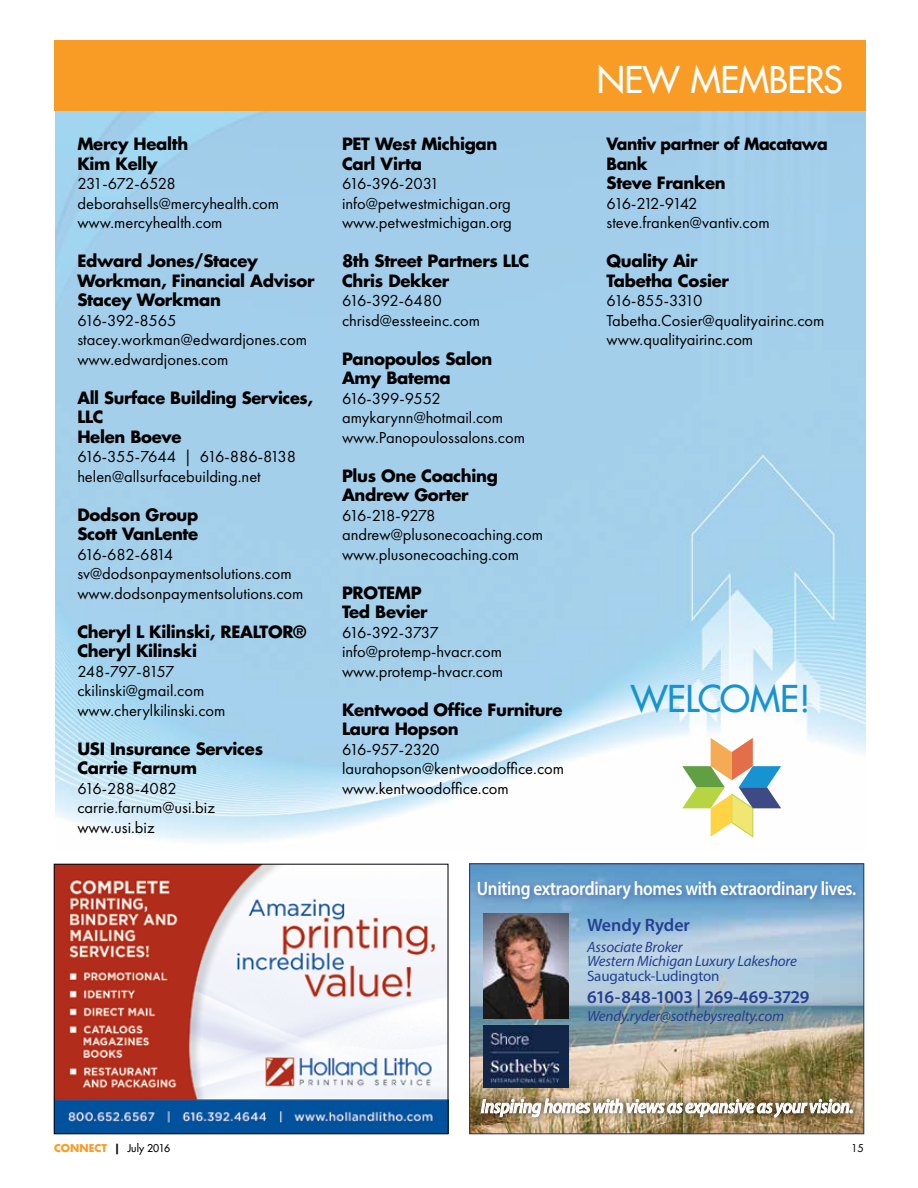
<style>
.page{position:relative;width:918px;height:1188px;background:#fff}
.page>*{position:absolute;margin:0;border:0;box-sizing:border-box;transform-origin:0 0}
.t1{font:36px "Futura";letter-spacing:-.015em;color:#fff}
.t2{font:36px "Futura";letter-spacing:-.015em;color:#1893d2}
.t3{font:600 19.5px "Myriad Pro";letter-spacing:-.02em;color:#fff;scale:.88 1}
.t4{font:italic 600 19.5px "Myriad Pro";letter-spacing:-.02em;color:#fff;scale:.88 1}
.t5{font:600 18px "Myriad Pro";letter-spacing:-.01em;color:#25408f}
.t6{font:16.5px/19.5px "Futura PT";color:#000}
.t7{font:700 16.5px/19.5px "Futura";letter-spacing:-.02em;color:#000}
.t8{font:700 16.5px/19.5px "Futura";letter-spacing:-.02em;color:#000;scale:.95 1}
.t9{font:italic 15px/14.7px "Myriad Pro";letter-spacing:-.01em;color:#25408f}
.t10{font:15px "Myriad Pro";letter-spacing:-.01em;color:#25408f}
.t11{font:10.5px "Futura";color:#000}
.t12{font:10.5px "Futura";color:#000}
.s1{font-weight:700;color:#f99c25}
.s2{font-weight:700}
</style>
<div class="page">
<img style="left:55px;top:111px;width:810px;height:732px">
<div style="left:54px;top:40px;width:811px;height:71px;background:#f99c25"></div>
<svg style="left:682px;top:738px;width:99px;height:99px"></svg>
<img style="left:471px;top:866px;width:391px;height:266px">
<img style="left:483px;top:1025px;width:85px;height:63px">
<div style="left:472px;top:876px;width:392px;height:33px;background:#25408f;opacity:.59"></div>
<svg style="left:474px;top:1091px;width:386px;height:33px;background:#a99266"></svg>
<svg style="left:481px;top:1099px;width:372px;height:19px;background:#a49880"></svg>
<img style="left:483px;top:913px;width:85px;height:105px">
<div style="left:469px;top:864px;width:395px;height:270px;border:1px solid #292f76"></div>
<img style="left:56px;top:866px;width:390px;height:266px">
<div style="left:54px;top:864px;width:394px;height:270px;border:1px solid #000"></div>
<p class="t7" style="left:77px;top:134px;width:112px">Mercy Health<br>Kim Kelly</p>
<p class="t6" style="left:77px;top:174px;width:203px">231-672-6528 deborahsells@mercyhealth.com www.mercyhealth.com</p>
<p class="t7" style="left:77px;top:251px;width:239px">Edward Jones/Stacey<br>Workman, Financial Advisor<br>Stacey Workman</p>
<p class="t6" style="left:77px;top:311px;width:231px">616-392-8565 stacey.workman@edwardjones.com www.edwardjones.com</p>
<p class="t7" style="left:77px;top:388px;width:237px">All Surface Building Services,<br>LLC<br>Helen Boeve</p>
<p class="t6" style="left:77px;top:447px;width:220px">616-355-7644 | 616-886-8138 helen@allsurfacebuilding.net</p>
<p class="t7" style="left:77px;top:505px;width:123px">Dodson Group<br>Scott VanLente</p>
<p class="t6" style="left:77px;top:545px;width:228px">616-682-6814 sv@dodsonpaymentsolutions.com www.dodsonpaymentsolutions.com</p>
<p class="t7" style="left:77px;top:622px;width:231px">Cheryl L Kilinski, REALTOR®<br>Cheryl Kilinski</p>
<p class="t6" style="left:77px;top:662px;width:150px">248-797-8157 ckilinski@gmail.com www.cherylkilinski.com</p>
<p class="t7" style="left:77px;top:739px;width:187px">USI Insurance Services<br>Carrie Farnum</p>
<p class="t6" style="left:77px;top:779px;width:139px">616-288-4082 carrie.farnum@usi.biz www.usi.biz</p>
<p class="t7" style="left:342px;top:134px;width:157px">PET West Michigan<br>Carl Virta</p>
<p class="t6" style="left:342px;top:174px;width:171px">616-396-2031 info@petwestmichigan.org www.petwestmichigan.org</p>
<p class="t7" style="left:342px;top:251px;width:189px">8th Street Partners LLC<br>Chris Dekker</p>
<p class="t6" style="left:342px;top:291px;width:140px">616-392-6480 chrisd@essteeinc.com</p>
<p class="t7" style="left:342px;top:349px;width:152px">Panopoulos Salon<br>Amy Batema</p>
<p class="t6" style="left:342px;top:389px;width:185px">616-399-9552 amykarynn@hotmail.com www.Panopoulossalons.com</p>
<p class="t7" style="left:342px;top:466px;width:157px">Plus One Coaching<br>Andrew Gorter</p>
<p class="t6" style="left:342px;top:506px;width:203px">616-218-9278 andrew@plusonecoaching.com www.plusonecoaching.com</p>
<p class="t7" style="left:342px;top:583px;width:87px">PROTEMP<br>Ted Bevier</p>
<p class="t6" style="left:342px;top:623px;width:163px">616-392-3737 info@protemp-hvacr.com www.protemp-hvacr.com</p>
<p class="t7" style="left:342px;top:700px;width:222px">Kentwood Office Furniture<br>Laura Hopson</p>
<p class="t6" style="left:342px;top:740px;width:224px">616-957-2320 laurahopson@kentwoodoffice.com www.kentwoodoffice.com</p>
<h1 class="t1" style="left:597px;top:57px;width:248px">NEW MEMBERS</h1>
<p class="t8" style="left:607px;top:134px;width:234px">Vantiv partner of Macatawa<br>Bank<br>Steve Franken</p>
<p class="t6" style="left:607px;top:193px;width:165px">616-212-9142 steve.franken@vantiv.com</p>
<p class="t7" style="left:607px;top:251px;width:124px">Quality Air<br>Tabetha Cosier</p>
<p class="t6" style="left:607px;top:291px;width:219px">616-855-3310<br>Tabetha.Cosier@qualityairinc.com www.qualityairinc.com</p>
<h1 class="t2" style="left:631px;top:676px;width:181px">WELCOME!</h1>
<p class="t3" style="left:477px;top:876px;width:433px">Uniting extraordinary homes with extraordinary lives.</p>
<p class="t5" style="left:587px;top:913px;width:105px">Wendy Ryder</p>
<p class="t9" style="left:587px;top:939px;width:211px">Associate Broker<br>Western Michigan Luxury Lakeshore</p>
<p class="t10" style="left:587px;top:967px;width:134px">Saugatuck-Ludington</p>
<p class="t5" style="left:587px;top:985px;width:224px">616-848-1003 | 269-469-3729</p>
<p class="t9" style="left:587px;top:1008px;width:199px">Wendy.ryder@sothebysrealty.com</p>
<p class="t4" style="left:481px;top:1094px;width:425px">Inspiring homes with views as expansive as your vision.</p>
<p class="t11" style="left:54px;top:1142px;width:118px"><span class="s1">CONNECT</span> <span class="s2">|</span> July 2016</p>
<p class="t12" style="left:851px;top:1142px;width:14px">15</p>
</div>
